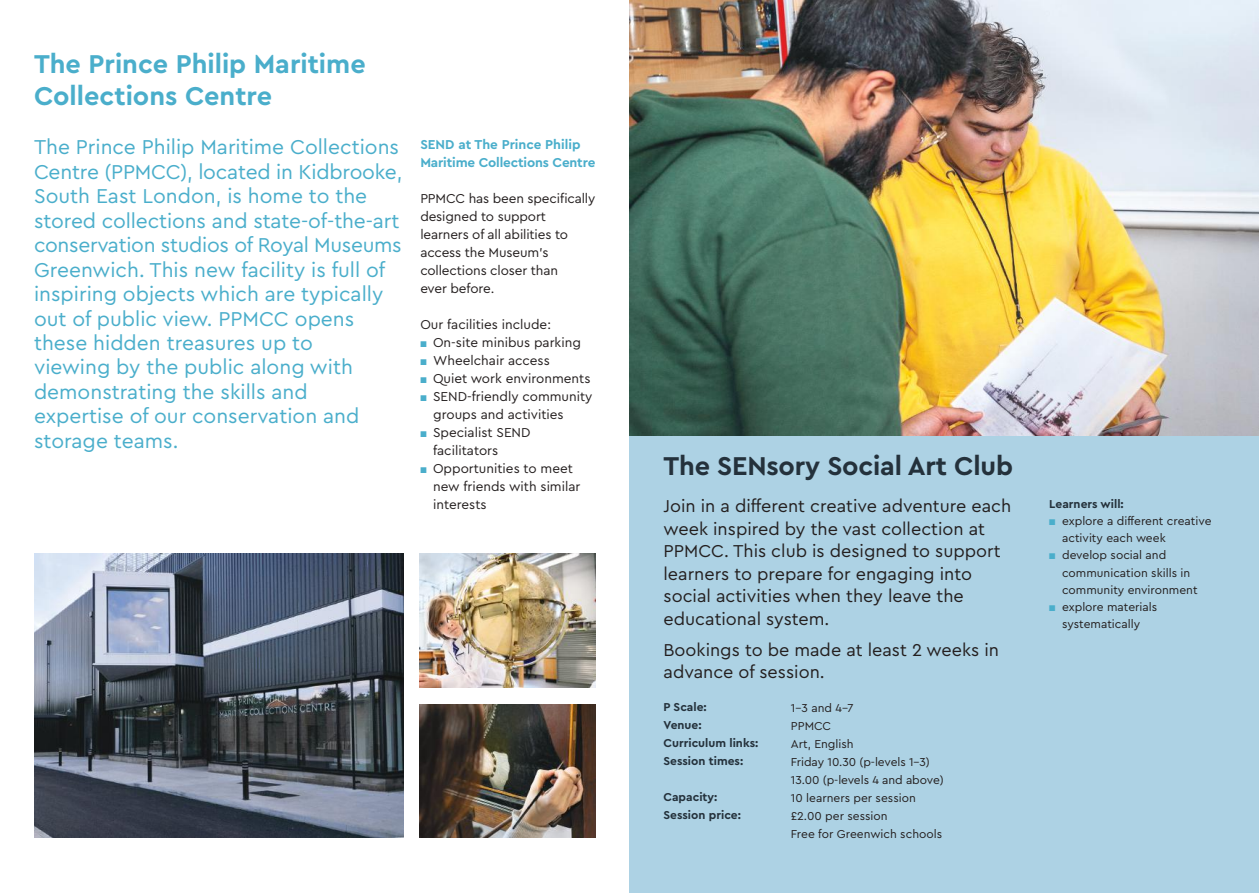
<style>
.page{position:relative;width:1259px;height:893px;background:#fff}
.page>*{position:absolute;margin:0;border:0;box-sizing:border-box;transform-origin:0 0}
.t1{font:700 27px/32.4px "Cera PRO";color:#4aaecb}
.t2{font:700 27px "Cera PRO";letter-spacing:-.005em;color:#24313b}
.t3{font:21px/24.5px "Cera PRO";color:#4aaecb}
.t4{font:18px/22.5px "Cera PRO";color:#241f1f}
.t5{font:13.5px/18px "Cera PRO";color:#241f1f}
.t6{font:700 13.5px/18px "Cera PRO";letter-spacing:-.01em;color:#4aaecb}
.t7{font:12px/18px "Cera PRO";color:#241f1f}
.t8{font:700 12px/18px "Cera PRO";color:#24313b}
.s1{color:#4aaecb}
</style>
<div class="page">
<div style="left:629px;top:436px;width:630px;height:457px;background:#add2e4"></div>
<img style="left:629px;top:0;width:630px;height:436px">
<img style="left:34px;top:554px;width:369px;height:284px">
<img style="left:420px;top:554px;width:175px;height:134px">
<img style="left:420px;top:705px;width:175px;height:133px">
<p class="t1" style="left:34px;top:46px;width:333px">The Prince Philip Maritime<br>Collections Centre</p>
<p class="t3" style="left:34px;top:134px;width:370px">The Prince Philip Maritime Collections Centre (PPMCC), located in Kidbrooke, South East London, is home to the stored collections and state-of-the-art conservation studios of Royal Museums Greenwich. This new facility is full of inspiring objects which are typically out of public view. PPMCC opens these hidden treasures up to<br>viewing by the public along with demonstrating the skills and expertise of our conservation and storage teams.</p>
<p class="t6" style="left:420px;top:135px;width:177px">SEND at The Prince Philip<br>Maritime Collections Centre</p>
<p class="t5" style="left:420px;top:189px;width:177px">PPMCC has been specifically designed to support learners of all abilities to access the Museum’s collections closer than<br>ever before.</p>
<p class="t5" style="left:420px;top:315px;width:132px">Our facilities include:</p>
<p class="t5" style="left:420px;top:333px;width:162px"><span class="s1">■</span> On-site minibus parking</p>
<p class="t5" style="left:420px;top:351px;width:131px"><span class="s1">■</span> Wheelchair access</p>
<p class="t5" style="left:420px;top:369px;width:172px"><span class="s1">■</span> Quiet work environments</p>
<p class="t5" style="left:433px;top:387px;width:161px;text-indent:-13px"><span class="s1">■</span> SEND-friendly community groups and activities</p>
<p class="t5" style="left:433px;top:423px;width:99px;text-indent:-13px"><span class="s1">■</span> Specialist SEND facilitators</p>
<p class="t5" style="left:433px;top:459px;width:149px;text-indent:-13px"><span class="s1">■</span> Opportunities to meet new friends with similar interests</p>
<p class="t2" style="left:663px;top:448px;width:351px">The SENsory Social Art Club</p>
<p class="t4" style="left:663px;top:494px;width:349px">Join in a different creative adventure each week inspired by the vast collection at PPMCC. This club is designed to support learners to prepare for engaging into social activities when they leave the educational system.</p>
<p class="t4" style="left:663px;top:638px;width:337px">Bookings to be made at least 2 weeks in advance of session.</p>
<p class="t8" style="left:663px;top:698px;width:96px">P Scale:<br>Venue:<br>Curriculum links:<br>Session times:</p>
<p class="t8" style="left:663px;top:788px;width:79px">Capacity:<br>Session price:</p>
<p class="t7" style="left:791px;top:698px;width:154px">1-3 and 4-7<br>PPMCC<br>Art, English<br>Friday 10.30 (p-levels 1-3)<br>13.00 (p-levels 4 and above)<br>10 learners per session £2.00 per session<br>Free for Greenwich schools</p>
<p class="t8" style="left:1049px;top:494px;width:76px">Learners will:</p>
<p class="t7" style="left:1062px;top:512px;width:151px;line-height:17.2px;text-indent:-13px"><span class="s1">■</span> explore a different creative activity each week</p>
<p class="t7" style="left:1062px;top:546px;width:137px;line-height:17.2px;text-indent:-13px"><span class="s1">■</span> develop social and communication skills in community environment</p>
<p class="t7" style="left:1049px;top:598px;width:109px;line-height:17.2px;text-align:center"><span class="s1">■</span> explore materials systematically</p>
</div>
